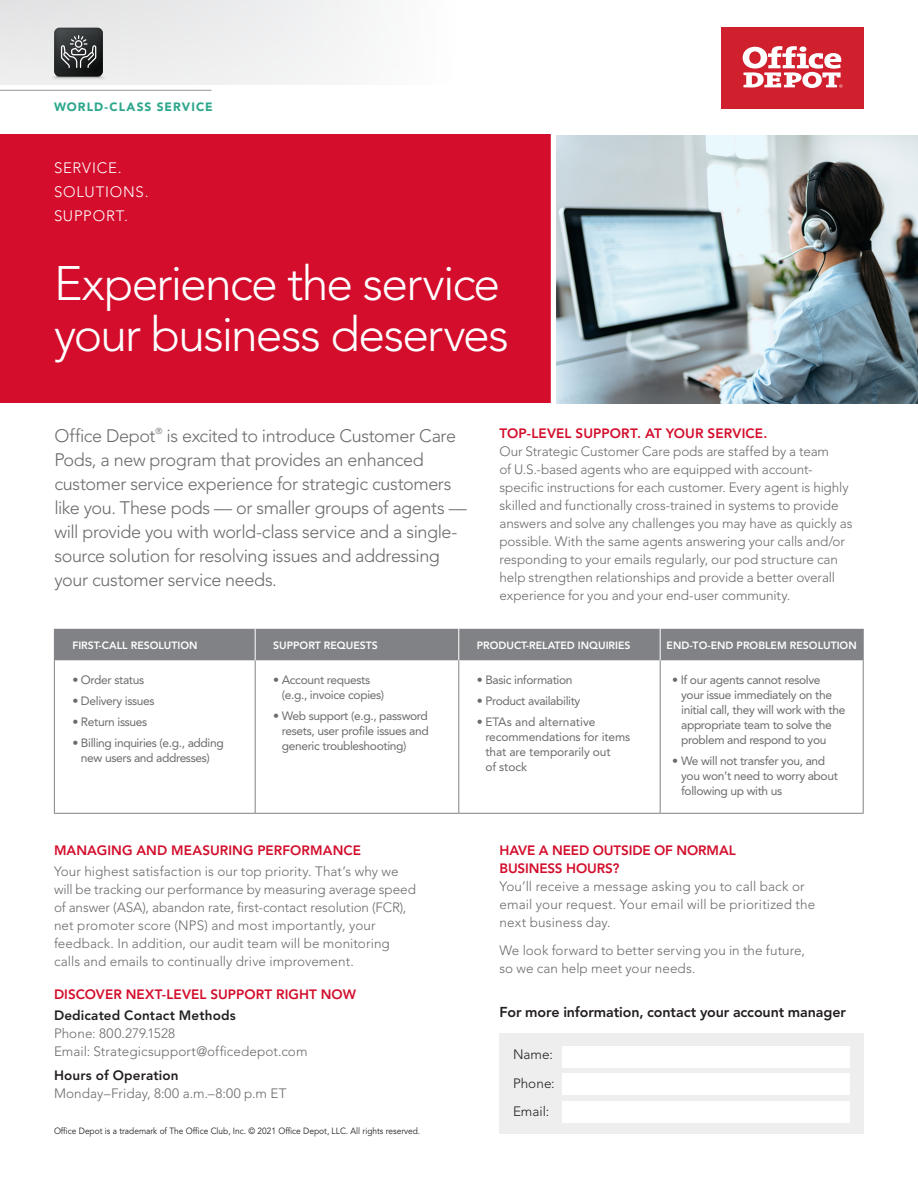
<style>
.page{position:relative;width:918px;height:1188px;background:#fff}
.page>*{position:absolute;margin:0;border:0;box-sizing:border-box;transform-origin:0 0}
.t1{font:300 48px/51px "Avenir LT Std";letter-spacing:-.035em;color:#fff}
._01_Into_Text{font:300 18px/24px "Avenir LT Std";letter-spacing:-.02em;color:#6b6b6e}
.t2{font:300 15px "Avenir LT Std";letter-spacing:.055em;color:#fff}
._03__body_copy{font:800 14.25px "Avenir LT Std";letter-spacing:-.005em;color:#231f20}
._03__body_copy-2{font:300 13.5px/18px "Avenir LT Std";color:#6b6b6e}
._03__body_copy-3{font:800 13.5px "Avenir LT Std";letter-spacing:.005em;color:#d30d2b}
._02_Subhead{font:800 13.5px "Avenir LT Std";letter-spacing:.01em;color:#d30d2b}
._02_Subhead-2{font:300 13.5px "Avenir LT Std";color:#231f20}
.t3{font:12px/15px "Avenir LT Std";letter-spacing:-.03em;color:#6b6b6e}
.t4{font:12px/15px "Avenir LT Std";letter-spacing:-.01em;color:#6b6b6e}
._02_Subhead-3{font:900 12px "Avenir LT Std";letter-spacing:.085em;color:#2da78c}
.t5{font:800 10.5px "Avenir LT Std";color:#fff}
._02__INT_Body_Copy{font:9px "Avenir LT Std";color:#231f20;scale:.93 1}
.s1{font-weight:800;color:#231f20}
.s2{font-weight:800;color:#d30d2b}
</style>
<div class="page">
<div style="left:0;top:0;width:603px;height:85px;background:linear-gradient(to right,#e3e4e5,#fff)"></div>
<svg style="left:50px;top:28px;width:57px;height:52px;background:#616363"></svg>
<div style="left:0;top:135px;width:554px;height:268px;background:#d30d2b"></div>
<hr style="left:0;top:90px;width:212px;height:1px;background:#939598">
<div style="left:551px;top:126px;width:6px;height:304px;background:#fff"></div>
<div style="left:55px;top:629px;width:808px;height:31px;background:#808285"></div>
<hr style="left:54px;top:629px;width:1px;height:31px;background:#808285">
<hr style="left:54px;top:660px;width:1px;height:153px;background:#808285">
<hr style="left:863px;top:660px;width:1px;height:153px;background:#808285">
<hr style="left:255px;top:660px;width:1px;height:153px;background:#808285">
<hr style="left:458px;top:660px;width:1px;height:153px;background:#808285">
<hr style="left:660px;top:660px;width:1px;height:153px;background:#808285">
<hr style="left:54px;top:813px;width:201px;height:1px;background:#808285">
<hr style="left:255px;top:813px;width:204px;height:1px;background:#808285">
<hr style="left:459px;top:813px;width:201px;height:1px;background:#808285">
<hr style="left:660px;top:813px;width:204px;height:1px;background:#808285">
<hr style="left:863px;top:629px;width:1px;height:31px;background:#808285">
<hr style="left:458px;top:629px;width:1px;height:31px;background:#fff">
<hr style="left:255px;top:629px;width:1px;height:31px;background:#fff">
<hr style="left:660px;top:629px;width:1px;height:31px;background:#fff">
<img style="left:557px;top:136px;width:361px;height:267px">
<div style="left:500px;top:1034px;width:364px;height:100px;background:#eeeeef"></div>
<div style="left:562px;top:1046px;width:288px;height:21px;background:#fff"></div>
<div style="left:562px;top:1074px;width:288px;height:21px;background:#fff"></div>
<div style="left:562px;top:1101px;width:288px;height:21px;background:#fff"></div>
<div style="left:721px;top:27px;width:143px;height:82px;background:#d0202e"></div>
<svg style="left:743px;top:46px;width:99px;height:42px"></svg>
<p class="_02_Subhead-3" style="left:54px;top:100px;width:160px">WORLD-CLASS SERVICE</p>
<p class="t2" style="left:54px;top:159px;width:69px">SERVICE.</p>
<p class="t2" style="left:54px;top:183px;width:96px">SOLUTIONS.</p>
<p class="t2" style="left:54px;top:207px;width:75px">SUPPORT.</p>
<p class="t1" style="left:54px;top:258px;width:456px">Experience the service your business deserves</p>
<p class="_01_Into_Text" style="left:54px;top:423px;width:414px">Office Depot<sup>®</sup> is excited to introduce Customer Care Pods, a new program that provides an enhanced customer service experience for strategic customers like you. These pods — or smaller groups of agents — will provide you with world-class service and a single&shy;source solution for resolving issues and addressing your customer service needs.</p>
<p class="_02_Subhead" style="left:500px;top:426px;width:270px">TOP-LEVEL SUPPORT. AT YOUR SERVICE.</p>
<p class="_03__body_copy-2" style="left:500px;top:443px;width:354px">Our Strategic Customer Care pods are staffed by a team<br>of U.S.-based agents who are equipped with account&shy;specific instructions for each customer. Every agent is highly skilled and functionally cross-trained in systems to provide answers and solve any challenges you may have as quickly as possible. With the same agents answering your calls and/or responding to your emails regularly, our pod structure can help strengthen relationships and provide a better overall experience for you and your end-user community.</p>
<p class="t5" style="left:72px;top:639px;width:127px">FIRST-CALL RESOLUTION</p>
<p class="t5" style="left:273px;top:639px;width:106px">SUPPORT REQUESTS</p>
<p class="t5" style="left:477px;top:639px;width:155px">PRODUCT-RELATED INQUIRIES</p>
<p class="t5" style="left:667px;top:639px;width:192px">END-TO-END PROBLEM RESOLUTION</p>
<p class="t3" style="left:72px;top:673px;width:73px">• Order status</p>
<p class="t3" style="left:72px;top:694px;width:84px">• Delivery issues</p>
<p class="t3" style="left:72px;top:715px;width:76px">• Return issues</p>
<p class="t3" style="left:72px;top:736px;width:153px;text-align:center">• Billing inquiries (e.g., adding new users and addresses)</p>
<p class="t3" style="left:477px;top:673px;width:97px">• Basic information</p>
<p class="t3" style="left:477px;top:694px;width:105px">• Product availability</p>
<p class="t4" style="left:485px;top:715px;width:146px;text-indent:-9px">• ETAs and alternative recommendations for items that are temporarily out<br>of stock</p>
<p class="t3" style="left:681px;top:673px;width:166px;text-indent:-9px">• If our agents cannot resolve your issue immediately on the initial call, they will work with the appropriate team to solve the problem and respond to you</p>
<p class="t3" style="left:681px;top:754px;width:158px;text-indent:-9px">• We will not transfer you, and you won’t need to worry about following up with us</p>
<p class="t3" style="left:282px;top:673px;width:104px;text-indent:-9px">• Account requests (e.g., invoice copies)</p>
<p class="t3" style="left:282px;top:709px;width:148px;text-align:justify;text-indent:-9px">• Web support (e.g., password resets, user profile issues and generic troubleshooting)</p>
<p class="_03__body_copy-3" style="left:54px;top:842px;width:309px">MANAGING AND MEASURING PERFORMANCE</p>
<p class="_03__body_copy-2" style="left:54px;top:862px;width:363px">Your highest satisfaction is our top priority. That’s why we will be tracking our performance by measuring average speed of answer (ASA), abandon rate, first-contact resolution (FCR), net promoter score (NPS) and most importantly, your feedback. In addition, our audit team will be monitoring calls and emails to continually drive improvement.</p>
<p class="_03__body_copy-3" style="left:54px;top:986px;width:303px">DISCOVER NEXT-LEVEL SUPPORT RIGHT NOW</p>
<p class="_03__body_copy-2" style="left:54px;top:1006px;width:255px"><span class="s1">Dedicated Contact Methods<br></span>Phone: 800.279.1528<br>Email: Strategicsupport@officedepot.com</p>
<p class="_03__body_copy-2" style="left:54px;top:1066px;width:234px"><span class="s1">Hours of Operation<br></span>Monday–Friday, 8:00 a.m.–8:00 p.m ET</p>
<p class="_02__INT_Body_Copy" style="left:54px;top:1126px;width:395px">Office Depot is a trademark of The Office Club, Inc. © 2021 Office Depot, LLC. All rights reserved.</p>
<p class="_03__body_copy-2" style="left:500px;top:841px;width:317px"><span class="s2">HAVE A NEED OUTSIDE OF NORMAL<br>BUSINESS HOURS?<br></span>You’ll receive a message asking you to call back or email your request. Your email will be prioritized the next business day.</p>
<p class="_03__body_copy-2" style="left:500px;top:942px;width:307px">We look forward to better serving you in the future, so we can help meet your needs.</p>
<p class="_03__body_copy" style="left:500px;top:1003px;width:348px">For more information, contact your account manager</p>
<p class="_02_Subhead-2" style="left:513px;top:1047px;width:41px">Name:</p>
<p class="_02_Subhead-2" style="left:513px;top:1075px;width:43px">Phone:</p>
<p class="_02_Subhead-2" style="left:513px;top:1104px;width:38px">Email:</p>
</div>
